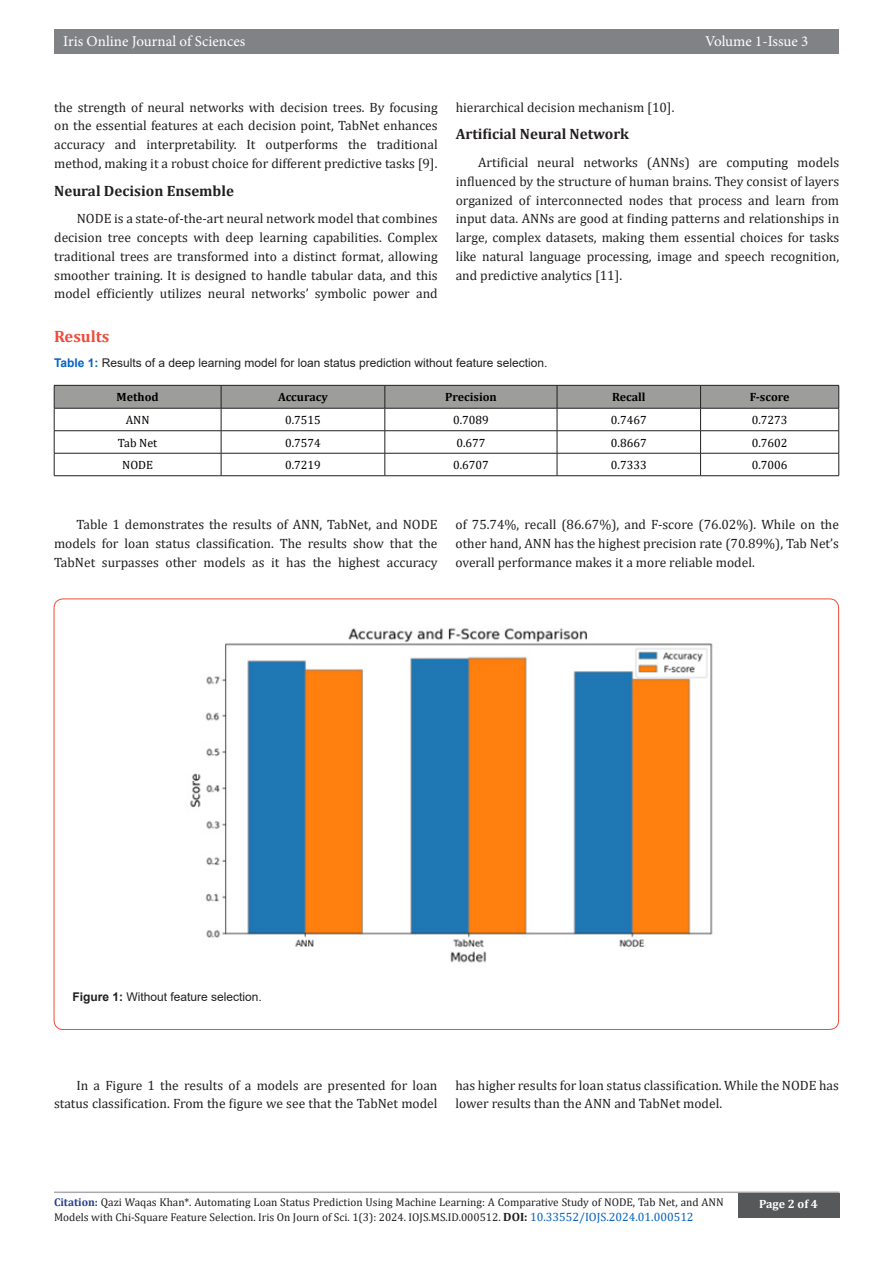
<style>
.page{position:relative;width:893px;height:1263px;background:#fff}
.page>*{position:absolute;margin:0;border:0;box-sizing:border-box;transform-origin:0 0}
.t1{font:700 16.5px "Cambria";color:#ef4c3a}
.t2{font:700 15px "Cambria";color:#231f20}
.t3{font:15px "Minion Pro";color:#fff}
.t4{font:13.5px/18.8px "Cambria";color:#231f20;text-align:justify}
.t5{font:12px "Arial";color:#231f20}
.t6{font:12px "Cambria";color:#000}
.t7{font:700 12px "Cambria";color:#000}
.t8{font:700 12px "Cambria";color:#fff}
.t9{font:11.25px/14.4px "Cambria";color:#231f20}
.s1{font-weight:700;color:#0563c1}
.s2{font-weight:700}
.s3{font-weight:700;color:#253f8e}
.s4{font-weight:700;font-size:12px}
.s5{font-size:12px;color:#0563c1}
</style>
<div class="page">
<div style="left:54px;top:29px;width:785px;height:25px;background:#808285"></div>
<hr style="left:54px;top:1191px;width:785px;height:2px;background:#a8a9ad">
<div style="left:738px;top:1193px;width:101px;height:24px;background:#57585a"></div>
<svg style="left:54px;top:385px;width:785px;height:90px"></svg>
<hr style="left:54px;top:475px;width:167px;height:1px;background:#231f20">
<hr style="left:221px;top:475px;width:164px;height:1px;background:#231f20">
<hr style="left:385px;top:475px;width:172px;height:1px;background:#231f20">
<hr style="left:557px;top:475px;width:144px;height:1px;background:#231f20">
<hr style="left:701px;top:475px;width:138px;height:1px;background:#231f20">
<img style="left:190px;top:628px;width:523px;height:335px">
<p class="t3" style="left:63px;top:31px;width:184px">Iris Online Journal of Sciences</p>
<p class="t3" style="left:705px;top:31px;width:105px">Volume 1-Issue 3</p>
<p class="t4" style="left:54px;top:97px;width:385px">the strength of neural networks with decision trees. By focusing on the essential features at each decision point, TabNet enhances accuracy and interpretability. It outperforms the traditional method, making it a robust choice for different predictive tasks [9].</p>
<p class="t2" style="left:54px;top:180px;width:181px">Neural Decision Ensemble</p>
<p class="t4" style="left:54px;top:209px;width:385px;text-indent:22px">NODE is a state-of-the-art neural network model that combines decision tree concepts with deep learning capabilities. Complex traditional trees are transformed into a distinct format, allowing smoother training. It is designed to handle tabular data, and this model efficiently utilizes neural networks’ symbolic power and</p>
<p class="t4" style="left:456px;top:97px;width:220px">hierarchical decision mechanism [10].</p>
<p class="t2" style="left:456px;top:124px;width:175px">Artificial Neural Network</p>
<p class="t4" style="left:456px;top:153px;width:385px;text-indent:22px">Artificial neural networks (ANNs) are computing models influenced by the structure of human brains. They consist of layers organized of interconnected nodes that process and learn from input data. ANNs are good at finding patterns and relationships in large, complex datasets, making them essential choices for tasks like natural language processing, image and speech recognition, and predictive analytics [11].</p>
<p class="t1" style="left:54px;top:325px;width:57px">Results</p>
<p class="t5" style="left:54px;top:355px;width:495px"><span class="s1">Table 1:</span> Results of a deep learning model for loan status prediction without feature selection.</p>
<p class="t7" style="left:117px;top:389px;width:44px">Method</p>
<p class="t7" style="left:278px;top:389px;width:51px">Accuracy</p>
<p class="t7" style="left:445px;top:389px;width:53px">Precision</p>
<p class="t7" style="left:612px;top:389px;width:35px">Recall</p>
<p class="t7" style="left:750px;top:389px;width:41px">F-score</p>
<p class="t6" style="left:126px;top:413px;width:25px">ANN</p>
<p class="t6" style="left:285px;top:413px;width:37px">0.7515</p>
<p class="t6" style="left:453px;top:413px;width:37px">0.7089</p>
<p class="t6" style="left:611px;top:413px;width:37px">0.7467</p>
<p class="t6" style="left:752px;top:413px;width:37px">0.7273</p>
<p class="t6" style="left:118px;top:435px;width:41px">Tab Net</p>
<p class="t6" style="left:285px;top:435px;width:37px">0.7574</p>
<p class="t6" style="left:456px;top:435px;width:31px">0.677</p>
<p class="t6" style="left:611px;top:435px;width:37px">0.8667</p>
<p class="t6" style="left:752px;top:435px;width:37px">0.7602</p>
<p class="t6" style="left:122px;top:458px;width:32px">NODE</p>
<p class="t6" style="left:285px;top:458px;width:37px">0.7219</p>
<p class="t6" style="left:453px;top:458px;width:37px">0.6707</p>
<p class="t6" style="left:611px;top:458px;width:37px">0.7333</p>
<p class="t6" style="left:752px;top:458px;width:37px">0.7006</p>
<p class="t4" style="left:54px;top:515px;width:385px;text-indent:22px">Table 1 demonstrates the results of ANN, TabNet, and NODE models for loan status classification. The results show that the TabNet surpasses other models as it has the highest accuracy</p>
<p class="t4" style="left:455px;top:515px;width:385px">of 75.74%, recall (86.67%), and F-score (76.02%). While on the other hand, ANN has the highest precision rate (70.89%), Tab Net’s overall performance makes it a more reliable model.</p>
<p class="t5" style="left:72px;top:989px;width:191px"><span class="s2">Figure 1:</span> Without feature selection.</p>
<p class="t4" style="left:54px;top:1075px;width:385px;text-align:right">In a Figure 1 the results of a models are presented for loan status classification. From the figure we see that the TabNet model</p>
<p class="t4" style="left:455px;top:1075px;width:385px">has higher results for loan status classification. While the NODE has lower results than the ANN and TabNet model.</p>
<p class="t9" style="left:54px;top:1195px;width:671px"><span class="s3">Citation:</span> Qazi Waqas Khan*. Automating Loan Status Prediction Using Machine Learning: A Comparative Study of NODE, Tab Net, and ANN<br>Models with Chi-Square Feature Selection. Iris On Journ of Sci. 1(3): 2024. IOJS.MS.ID.000512. <span class="s4">DOI:</span> <span class="s5">10.33552/IOJS.2024.01.000512</span></p>
<p class="t8" style="left:759px;top:1196px;width:60px">Page 2 of 4</p>
</div>
